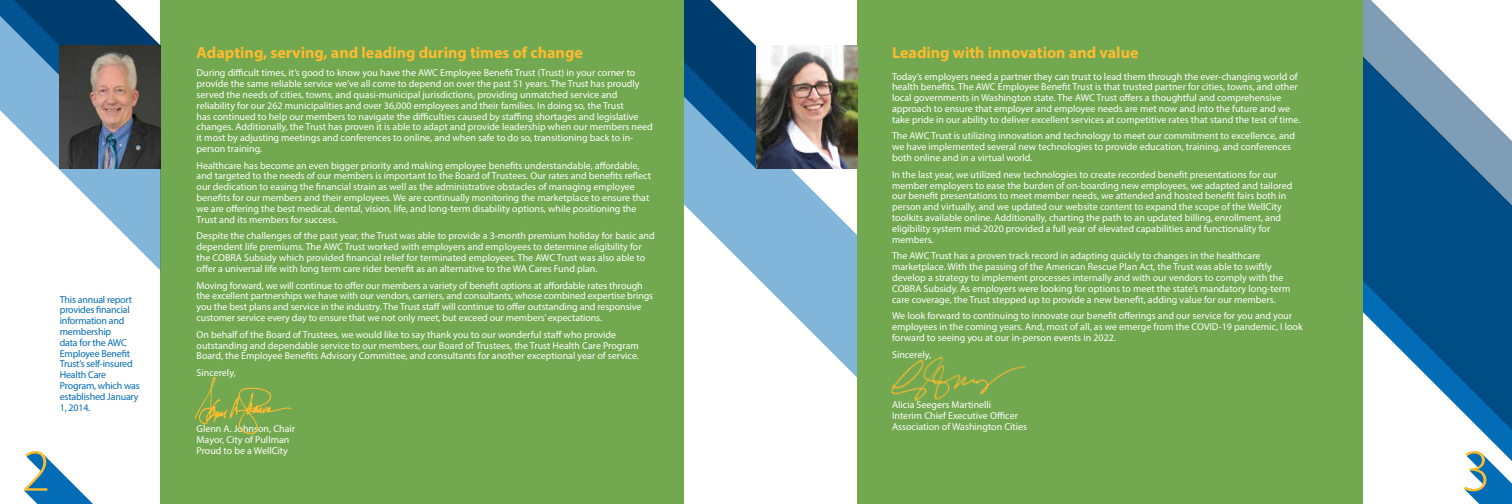
<style>
.page{position:relative;width:1512px;height:504px;background:#fff}
.page>*{position:absolute;margin:0;border:0;box-sizing:border-box;transform-origin:0 0}
.t1{font:300 60px "Myriad Pro";color:#fdbb30}
.t2{font:700 16px "Myriad Pro";color:#fdbb30}
.t3{font:10px/10.8px "Myriad Pro";color:#fff}
.t4{font:10px/10.8px "Myriad Pro";letter-spacing:-.02em;color:#036cb6}
</style>
<div class="page">
<svg style="left:1474px;top:430px;width:38px;height:22px"></svg>
<svg style="left:1363px;top:0;width:149px;height:430px;fill:#004c85"></svg>
<svg style="left:684px;top:0;width:174px;height:58px"></svg>
<svg style="left:684px;top:58px;width:174px;height:324px;fill:#81b5da"></svg>
<div style="left:858px;top:0;width:505px;height:504px;background:#72a84f"></div>
<div style="left:161px;top:0;width:523px;height:504px;background:#72a84f"></div>
<svg style="left:24px;top:452px;width:69px;height:52px"></svg>
<svg style="left:1464px;top:452px;width:48px;height:52px"></svg>
<img style="left:756px;top:46px;width:102px;height:123px">
<img style="left:891px;top:356px;width:135px;height:45px">
<svg style="left:0;top:0;width:161px;height:271px"></svg>
<img style="left:60px;top:46px;width:101px;height:123px">
<img style="left:194px;top:376px;width:97px;height:58px">
<h2 class="t2" style="left:197px;top:42px;width:388px">Adapting, serving, and leading during times of change</h2>
<p class="t3" style="left:197px;top:67px;width:458px">During difficult times, it’s good to know you have the AWC Employee Benefit Trust (Trust) in your corner to provide the same reliable service we’ve all come to depend on over the past 51 years. The Trust has proudly served the needs of cities, towns, and quasi-municipal jurisdictions, providing unmatched service and reliability for our 262 municipalities and over 36,000 employees and their families. In doing so, the Trust<br>has continued to help our members to navigate the difficulties caused by staffing shortages and legislative changes. Additionally, the Trust has proven it is able to adapt and provide leadership when our members need it most by adjusting meetings and conferences to online, and when safe to do so, transitioning back to in&shy;person training.</p>
<p class="t3" style="left:197px;top:160px;width:456px">Healthcare has become an even bigger priority and making employee benefits understandable, affordable, and targeted to the needs of our members is important to the Board of Trustees. Our rates and benefits reflect our dedication to easing the financial strain as well as the administrative obstacles of managing employee benefits for our members and their employees. We are continually monitoring the marketplace to ensure that we are offering the best medical, dental, vision, life, and long-term disability options, while positioning the Trust and its members for success.</p>
<p class="t3" style="left:197px;top:231px;width:460px">Despite the challenges of the past year, the Trust was able to provide a 3-month premium holiday for basic and dependent life premiums. The AWC Trust worked with employers and employees to determine eligibility for the COBRA Subsidy which provided financial relief for terminated employees. The AWC Trust was also able to offer a universal life with long term care rider benefit as an alternative to the WA Cares Fund plan.</p>
<p class="t3" style="left:197px;top:280px;width:458px">Moving forward, we will continue to offer our members a variety of benefit options at affordable rates through the excellent partnerships we have with our vendors, carriers, and consultants, whose combined expertise brings you the best plans and service in the industry. The Trust staff will continue to offer outstanding and responsive customer service every day to ensure that we not only meet, but exceed our members’ expectations.</p>
<p class="t3" style="left:197px;top:329px;width:444px">On behalf of the Board of Trustees, we would like to say thank you to our wonderful staff who provide outstanding and dependable service to our members, our Board of Trustees, the Trust Health Care Program<br>Board, the Employee Benefits Advisory Committee, and consultants for another exceptional year of service.</p>
<p class="t3" style="left:197px;top:367px;width:41px">Sincerely,</p>
<h2 class="t2" style="left:892px;top:42px;width:248px">Leading with innovation and value</h2>
<p class="t3" style="left:892px;top:71px;width:410px">Today’s employers need a partner they can trust to lead them through the ever-changing world of health benefits. The AWC Employee Benefit Trust is that trusted partner for cities, towns, and other local governments in Washington state. The AWC Trust offers a thoughtful and comprehensive approach to ensure that employer and employee needs are met now and into the future and we take pride in our ability to deliver excellent services at competitive rates that stand the test of time.</p>
<p class="t3" style="left:892px;top:131px;width:405px">The AWC Trust is utilizing innovation and technology to meet our commitment to excellence, and we have implemented several new technologies to provide education, training, and conferences both online and in a virtual world.</p>
<p class="t3" style="left:892px;top:169px;width:402px">In the last year, we utilized new technologies to create recorded benefit presentations for our member employers to ease the burden of on-boarding new employees, we adapted and tailored our benefit presentations to meet member needs, we attended and hosted benefit fairs both in person and virtually, and we updated our website content to expand the scope of the WellCity toolkits available online. Additionally, charting the path to an updated billing, enrollment, and eligibility system mid-2020 provided a full year of elevated capabilities and functionality for members.</p>
<p class="t3" style="left:892px;top:250px;width:400px">The AWC Trust has a proven track record in adapting quickly to changes in the healthcare marketplace. With the passing of the American Rescue Plan Act, the Trust was able to swiftly develop a strategy to implement processes internally and with our vendors to comply with the COBRA Subsidy. As employers were looking for options to meet the state’s mandatory long-term care coverage, the Trust stepped up to provide a new benefit, adding value for our members.</p>
<p class="t3" style="left:892px;top:310px;width:412px">We look forward to continuing to innovate our benefit offerings and our service for you and your employees in the coming years. And, most of all, as we emerge from the COVID-19 pandemic, I look forward to seeing you at our in-person events in 2022.</p>
<p class="t3" style="left:892px;top:349px;width:41px">Sincerely,</p>
<p class="t4" style="left:60px;top:294px;width:82px">This annual report provides financial information and membership<br>data for the AWC<br>Employee Benefit<br>Trust’s self-insured<br>Health Care<br>Program, which was established January<br>1, 2014.</p>
<p class="t3" style="left:892px;top:399px;width:137px">Alicia Seegers Martinelli<br>Interim Chief Executive Officer<br>Association of Washington Cities</p>
<p class="t3" style="left:197px;top:424px;width:100px">Glenn A. Johnson, Chair<br>Mayor, City of Pullman<br>Proud to be a WellCity</p>
<h1 class="t1" style="left:21px;top:438px;width:31px">2</h1>
<h1 class="t1" style="left:1461px;top:438px;width:31px">3</h1>
</div>
